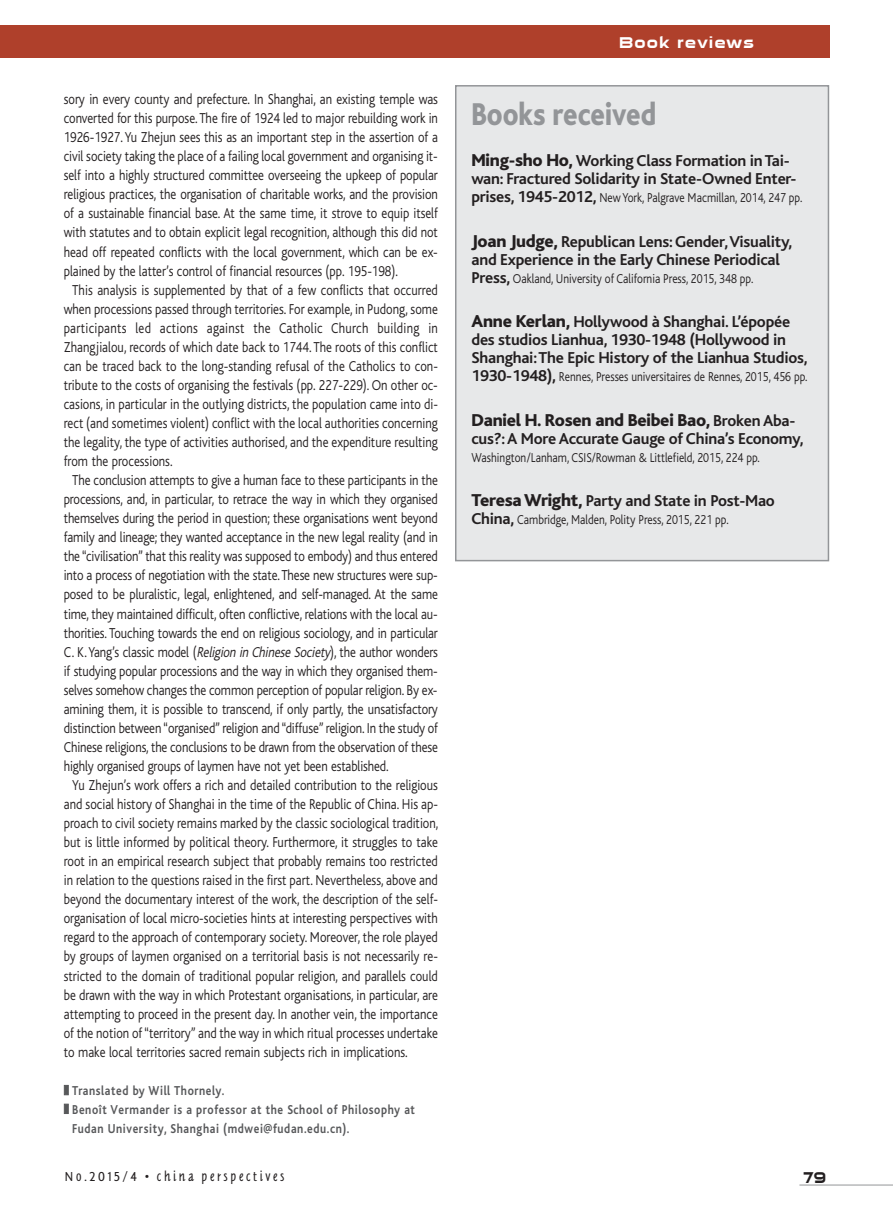
<style>
.page{position:relative;width:893px;height:1212px;background:#fff}
.page>*{position:absolute;margin:0;border:0;box-sizing:border-box;transform-origin:0 0}
.t1{font:800 33px "Bliss";color:#939598;scale:.85 1}
.t2{font:800 18px "Bliss";letter-spacing:-.015em;color:#231f20}
.t3{font:700 16.5px/18px "Bliss";letter-spacing:-.015em;color:#231f20}
.t4{font:300 15px "Bliss";letter-spacing:-.005em;color:#231f20;scale:.85 1}
.t5{font:300 15px "Bliss";letter-spacing:.02em;color:#231f20;scale:.85 1}
.t6{font:15px "Sui Generis Deluxe";letter-spacing:.1em;color:#fff}
.t7{font:15px "Sui Generis Deluxe";color:#231f20;scale:.9 1}
.t8{font:300 13.5px "Bliss";color:#231f20;scale:.85 1}
.t9{font:700 13.5px/19px "Bliss";letter-spacing:.05em;color:#57585a;scale:.85 1}
.t10{font:13.5px "Tannhauser Plain";letter-spacing:.2em;color:#231f20}
.s1{font-style:italic}
.s2{font-weight:800;font-size:18px}
.s3{font-weight:700;font-size:16.5px}
</style>
<div class="page">
<hr style="left:799px;top:1185px;width:94px;height:1px;background:#939598">
<div style="left:0;top:25px;width:829px;height:32px;background:#af402b"></div>
<div style="left:456px;top:87px;width:372px;height:473px;background:#e7e8e9"></div>
<div style="left:455px;top:85px;width:374px;height:476px;border:2px solid #939598"></div>
<p class="t6" style="left:619px;top:36px;width:136px">Book reviews</p>
<p class="t4" style="left:64px;top:93px;width:442px">sory in every county and prefecture. In Shanghai, an existing temple was</p>
<p class="t4" style="left:64px;top:113px;width:442px">converted for this purpose. The fire of 1924 led to major rebuilding work in</p>
<p class="t4" style="left:64px;top:132px;width:442px">1926-1927. Yu Zhejun sees this as an important step in the assertion of a</p>
<p class="t4" style="left:64px;top:151px;width:441px">civil society taking the place of a failing local government and organising it-</p>
<p class="t4" style="left:64px;top:170px;width:442px">self into a highly structured committee overseeing the upkeep of popular</p>
<p class="t4" style="left:64px;top:189px;width:442px">religious practices, the organisation of charitable works, and the provision</p>
<p class="t4" style="left:64px;top:208px;width:442px">of a sustainable financial base. At the same time, it strove to equip itself</p>
<p class="t4" style="left:64px;top:227px;width:442px">with statutes and to obtain explicit legal recognition, although this did not</p>
<p class="t4" style="left:64px;top:246px;width:441px">head off repeated conflicts with the local government, which can be ex-</p>
<p class="t4" style="left:64px;top:265px;width:395px">plained by the latter’s control of financial resources (pp. 195-198).</p>
<p class="t4" style="left:72px;top:284px;width:432px">This analysis is supplemented by that of a few conflicts that occurred</p>
<p class="t4" style="left:64px;top:303px;width:442px">when processions passed through territories. For example, in Pudong, some</p>
<p class="t5" style="left:64px;top:322px;width:442px">participants led actions against the Catholic Church building in</p>
<p class="t4" style="left:64px;top:341px;width:442px">Zhangjialou, records of which date back to 1744. The roots of this conflict</p>
<p class="t4" style="left:64px;top:360px;width:442px">can be traced back to the long-standing refusal of the Catholics to con-</p>
<p class="t4" style="left:64px;top:379px;width:441px">tribute to the costs of organising the festivals (pp. 227-229). On other oc-</p>
<p class="t4" style="left:64px;top:398px;width:442px">casions, in particular in the outlying districts, the population came into di-</p>
<p class="t4" style="left:64px;top:417px;width:442px">rect (and sometimes violent) conflict with the local authorities concerning</p>
<p class="t4" style="left:64px;top:436px;width:442px">the legality, the type of activities authorised, and the expenditure resulting</p>
<p class="t4" style="left:64px;top:455px;width:129px">from the processions.</p>
<p class="t4" style="left:72px;top:474px;width:432px">The conclusion attempts to give a human face to these participants in the</p>
<p class="t4" style="left:64px;top:494px;width:442px">processions, and, in particular, to retrace the way in which they organised</p>
<p class="t4" style="left:64px;top:513px;width:442px">themselves during the period in question; these organisations went beyond</p>
<p class="t4" style="left:64px;top:532px;width:442px">family and lineage; they wanted acceptance in the new legal reality (and in</p>
<p class="t4" style="left:64px;top:551px;width:442px">the “civilisation” that this reality was supposed to embody) and thus entered</p>
<p class="t4" style="left:64px;top:570px;width:442px">into a process of negotiation with the state.These new structures were sup-</p>
<p class="t4" style="left:64px;top:589px;width:442px">posed to be pluralistic, legal, enlightened, and self-managed. At the same</p>
<p class="t4" style="left:64px;top:608px;width:442px">time, they maintained difficult, often conflictive, relations with the local au-</p>
<p class="t4" style="left:64px;top:627px;width:442px">thorities. Touching towards the end on religious sociology, and in particular</p>
<p class="t4" style="left:64px;top:646px;width:442px">C. K.Yang’s classic model (<span class="s1">ReligioninChineseSociety</span>), the author wonders</p>
<p class="t4" style="left:64px;top:665px;width:442px">if studying popular processions and the way in which they organised them-</p>
<p class="t4" style="left:64px;top:684px;width:441px">selves somehow changes the common perception of popular religion. By ex-</p>
<p class="t4" style="left:64px;top:703px;width:442px">amining them, it is possible to transcend, if only partly, the unsatisfactory</p>
<p class="t4" style="left:64px;top:722px;width:442px">distinction between “organised” religion and “diffuse” religion. In the study of</p>
<p class="t4" style="left:64px;top:741px;width:442px">Chinese religions, the conclusions to be drawn from the observation of these</p>
<p class="t4" style="left:64px;top:760px;width:384px">highly organised groups of laymen have not yet been established.</p>
<p class="t4" style="left:72px;top:779px;width:432px">Yu Zhejun’s work offers a rich and detailed contribution to the religious</p>
<p class="t4" style="left:64px;top:798px;width:442px">and social history of Shanghai in the time of the Republic of China. His ap-</p>
<p class="t4" style="left:64px;top:817px;width:442px">proach to civil society remains marked by the classic sociological tradition,</p>
<p class="t4" style="left:64px;top:836px;width:442px">but is little informed by political theory. Furthermore, it struggles to take</p>
<p class="t4" style="left:64px;top:855px;width:442px">root in an empirical research subject that probably remains too restricted</p>
<p class="t4" style="left:64px;top:875px;width:442px">in relation to the questions raised in the first part. Nevertheless, above and</p>
<p class="t4" style="left:64px;top:894px;width:442px">beyond the documentary interest of the work, the description of the self-</p>
<p class="t4" style="left:64px;top:913px;width:442px">organisation of local micro-societies hints at interesting perspectives with</p>
<p class="t4" style="left:64px;top:932px;width:442px">regard to the approach of contemporary society. Moreover, the role played</p>
<p class="t4" style="left:64px;top:951px;width:442px">by groups of laymen organised on a territorial basis is not necessarily re-</p>
<p class="t4" style="left:64px;top:970px;width:442px">stricted to the domain of traditional popular religion, and parallels could</p>
<p class="t4" style="left:64px;top:989px;width:442px">be drawn with the way in which Protestant organisations, in particular, are</p>
<p class="t4" style="left:64px;top:1008px;width:442px">attempting to proceed in the present day. In another vein, the importance</p>
<p class="t4" style="left:64px;top:1027px;width:442px">of the notion of“territory” and the way in which ritual processes undertake</p>
<p class="t4" style="left:64px;top:1046px;width:406px">to make local territories sacred remain subjects rich in implications.</p>
<p class="t9" style="left:72px;top:1082px;width:405px">Translated by Will Thornely.<br>Benoît Vermander is a professor at the School of Philosophy at<br>Fudan University, Shanghai (mdwei@fudan.edu.cn).</p>
<p class="t10" style="left:65px;top:1170px;width:221px">No.2015/4 • china perspectives</p>
<p class="t7" style="left:804px;top:1171px;width:27px">79</p>
<h1 class="t1" style="left:471px;top:102px;width:219px">Books received</h1>
<p class="t3" style="left:471px;top:153px;width:326px"><span class="s2">Ming-sho Ho,</span> Working Class Formation inTai&shy;wan: Fractured Solidarity in State-Owned Enter-</p>
<p class="t8" style="left:471px;top:193px;width:391px"><span class="s3">prises, 1945-2012,</span> NewYork, Palgrave Macmillan, 2014, 247 pp.</p>
<p class="t3" style="left:471px;top:234px;width:322px"><span class="s2">Joan Judge,</span> Republican Lens:Gender,Visuality, and Experience in the Early Chinese Periodical</p>
<p class="t8" style="left:471px;top:273px;width:333px"><span class="s3">Press,</span> Oakland, University of California Press, 2015, 348 pp.</p>
<p class="t3" style="left:471px;top:314px;width:338px"><span class="s2">Anne Kerlan,</span> Hollywood à Shanghai. L’épopée des studios Lianhua, 1930-1948 (Hollywood in<br>Shanghai:The Epic History of the Lianhua Studios,</p>
<p class="t8" style="left:471px;top:372px;width:397px"><span class="s3">1930-1948),</span> Rennes, Presses universitaires de Rennes, 2015, 456 pp.</p>
<p class="t2" style="left:471px;top:413px;width:326px">Daniel H. Rosen and Beibei Bao, <span class="s3">Broken Aba-</span></p>
<p class="t3" style="left:471px;top:431px;width:333px">cus?:A More Accurate Gauge of China’s Economy,</p>
<p class="t8" style="left:471px;top:452px;width:341px">Washington/Lanham, CSIS/Rowman &amp; Littlefield, 2015, 224 pp.</p>
<p class="t3" style="left:471px;top:494px;width:305px"><span class="s2">TeresaWright,</span> Party and State in Post-Mao</p>
<p class="t8" style="left:471px;top:515px;width:304px"><span class="s3">China,</span> Cambridge, Malden, Polity Press, 2015, 221 pp.</p>
</div>
